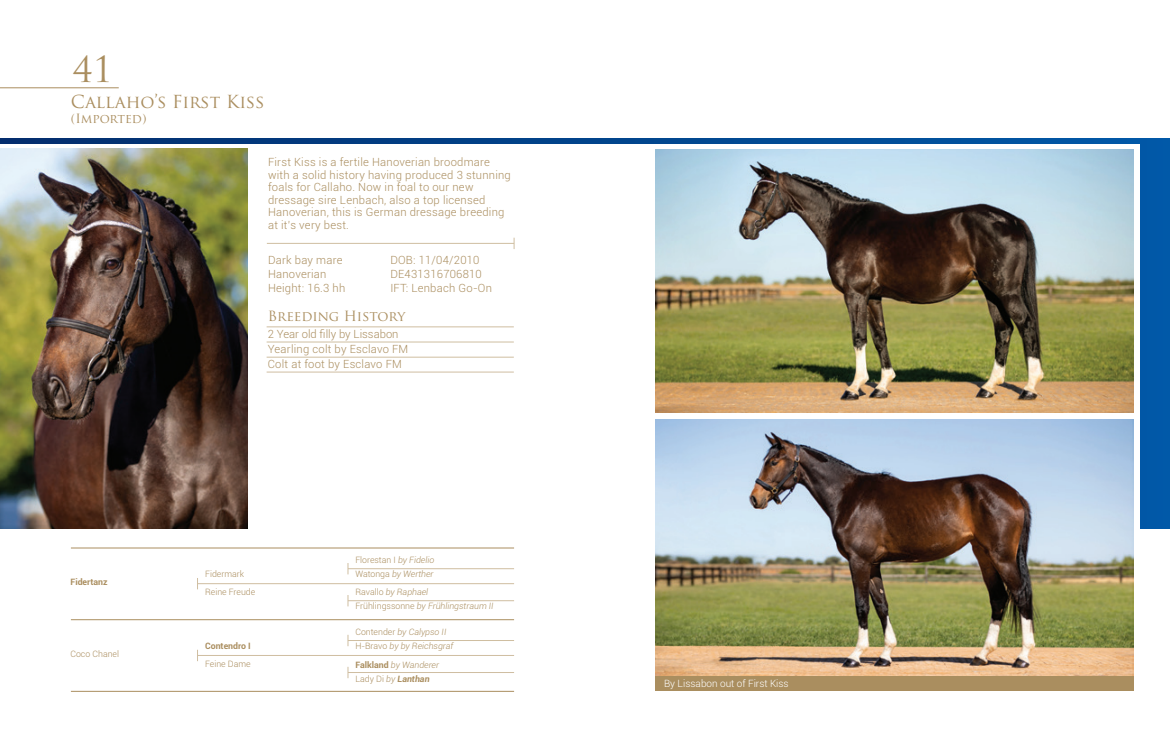
<style>
.page{position:relative;width:1170px;height:745px;background:#fff}
.page>*{position:absolute;margin:0;border:0;box-sizing:border-box;transform-origin:0 0}
.t1{font:35px "Trajan Pro";color:#aa8e5f}
.t2{font:17.5px "Trajan Pro";color:#aa8e5f}
.t3{font:13.75px "Trajan Pro";letter-spacing:-.01em;color:#aa8e5f}
.t4{font:12.5px "Trajan Pro";color:#aa8e5f}
.t5{font:300 11.25px/12.5px "Roboto";letter-spacing:.02em;color:#aa8e5f}
.t6{font:300 10px "Roboto";color:#fff}
.t7{font:italic 300 8.75px "Roboto";color:#aa8e5f}
.t8{font:300 8.75px "Roboto";color:#aa8e5f}
.t9{font:700 8.75px "Roboto";color:#aa8e5f}
.t10{font:italic 700 8.75px "Roboto";color:#aa8e5f}
.s1{font-style:italic}
.s2{font-style:normal}
.s3{font-weight:700;font-style:normal}
.s4{font-weight:300;font-style:normal}
.s5{font-weight:300}
</style>
<div class="page">
<hr style="left:0;top:87px;width:119px;height:1px;background:#aa8e5f">
<img style="left:655px;top:149px;width:478px;height:263px">
<img style="left:0;top:149px;width:247px;height:378px">
<hr style="left:71px;top:619px;width:443px;height:1px;background:#aa8e5f">
<hr style="left:71px;top:547px;width:443px;height:1px;background:#aa8e5f">
<hr style="left:71px;top:690px;width:443px;height:1px;background:#aa8e5f">
<img style="left:655px;top:419px;width:478px;height:257px">
<hr style="left:348px;top:639px;width:166px;height:1px;background:#cfbea1">
<hr style="left:348px;top:671px;width:166px;height:1px;background:#cfbea1">
<hr style="left:197px;top:654px;width:317px;height:1px;background:#cfbea1">
<hr style="left:348px;top:568px;width:166px;height:1px;background:#cfbea1">
<hr style="left:348px;top:600px;width:166px;height:1px;background:#cfbea1">
<hr style="left:197px;top:583px;width:317px;height:1px;background:#cfbea1">
<hr style="left:267px;top:243px;width:247px;height:1px;background:#cfbea1">
<svg style="left:514px;top:237px;width:1px;height:12px"></svg>
<svg style="left:0;top:138px;width:1140px;height:6px;background:#01438a"></svg>
<div style="left:1140px;top:138px;width:29px;height:390px;background:#0158a7"></div>
<hr style="left:266px;top:341px;width:248px;height:1px;background:#cfbea1">
<hr style="left:266px;top:326px;width:248px;height:1px;background:#cfbea1">
<hr style="left:266px;top:357px;width:248px;height:1px;background:#cfbea1">
<hr style="left:266px;top:371px;width:248px;height:1px;background:#cfbea1">
<div style="left:655px;top:676px;width:478px;height:14px;background:#aa8e5f"></div>
<h1 class="t1" style="left:73px;top:47px;width:41px">41</h1>
<h2 class="t2" style="left:71px;top:91px;width:195px">Callaho’s First Kiss</h2>
<p class="t4" style="left:71px;top:111px;width:77px">(Imported)</p>
<p class="t5" style="left:268px;top:156px;width:244px">First Kiss is a fertile Hanoverian broodmare with a solid history having produced 3 stunning foals for Callaho. Now in foal to our new dressage sire Lenbach, also a top licensed Hanoverian, this is German dressage breeding at it’s very best.</p>
<p class="t5" style="left:268px;top:253px;width:76px">Dark bay mare</p>
<p class="t5" style="left:390px;top:253px;width:91px">DOB: 11/04/2010</p>
<p class="t5" style="left:268px;top:267px;width:60px">Hanoverian</p>
<p class="t5" style="left:390px;top:267px;width:93px">DE431316706810</p>
<p class="t5" style="left:268px;top:281px;width:79px">Height: 16.3 hh</p>
<p class="t5" style="left:390px;top:281px;width:103px">IFT: Lenbach Go-On</p>
<p class="t9" style="left:70px;top:575px;width:39px">Fidertanz</p>
<p class="t8" style="left:70px;top:647px;width:50px">Coco Chanel</p>
<p class="t3" style="left:268px;top:307px;width:139px">Breeding History</p>
<p class="t5" style="left:268px;top:326px;width:142px;line-height:15px">2 Year old filly by Lissabon<br>Yearling colt by Esclavo FM<br>Colt at foot by Esclavo FM</p>
<p class="t8" style="left:205px;top:567px;width:40px">Fidermark</p>
<p class="t8" style="left:205px;top:585px;width:52px">Reine Freude</p>
<p class="t9" style="left:205px;top:639px;width:47px">Contendro I</p>
<p class="t8" style="left:205px;top:657px;width:47px">Feine Dame</p>
<p class="t8" style="left:355px;top:553px;width:80px">Florestan I <span class="s1">by Fidelio</span></p>
<p class="t7" style="left:355px;top:585px;width:74px"><span class="s2">Ravallo</span> by Raphael</p>
<p class="t7" style="left:355px;top:567px;width:80px"><span class="s2">Watonga</span> by Werther</p>
<p class="t7" style="left:355px;top:599px;width:140px"><span class="s2">Frühlingssonne</span> by Frühlingstraum II</p>
<p class="t7" style="left:355px;top:625px;width:92px"><span class="s2">Contender</span> by Calypso II</p>
<p class="t7" style="left:355px;top:658px;width:85px"><span class="s3">Falkland</span> by Wanderer</p>
<p class="t7" style="left:355px;top:639px;width:99px"><span class="s2">H-Bravo</span> by by Reichsgraf</p>
<p class="t10" style="left:355px;top:672px;width:76px"><span class="s4">Lady Di</span> <span class="s5">by</span> Lanthan</p>
<p class="t6" style="left:664px;top:676px;width:126px">By Lissabon out of First Kiss</p>
</div>
